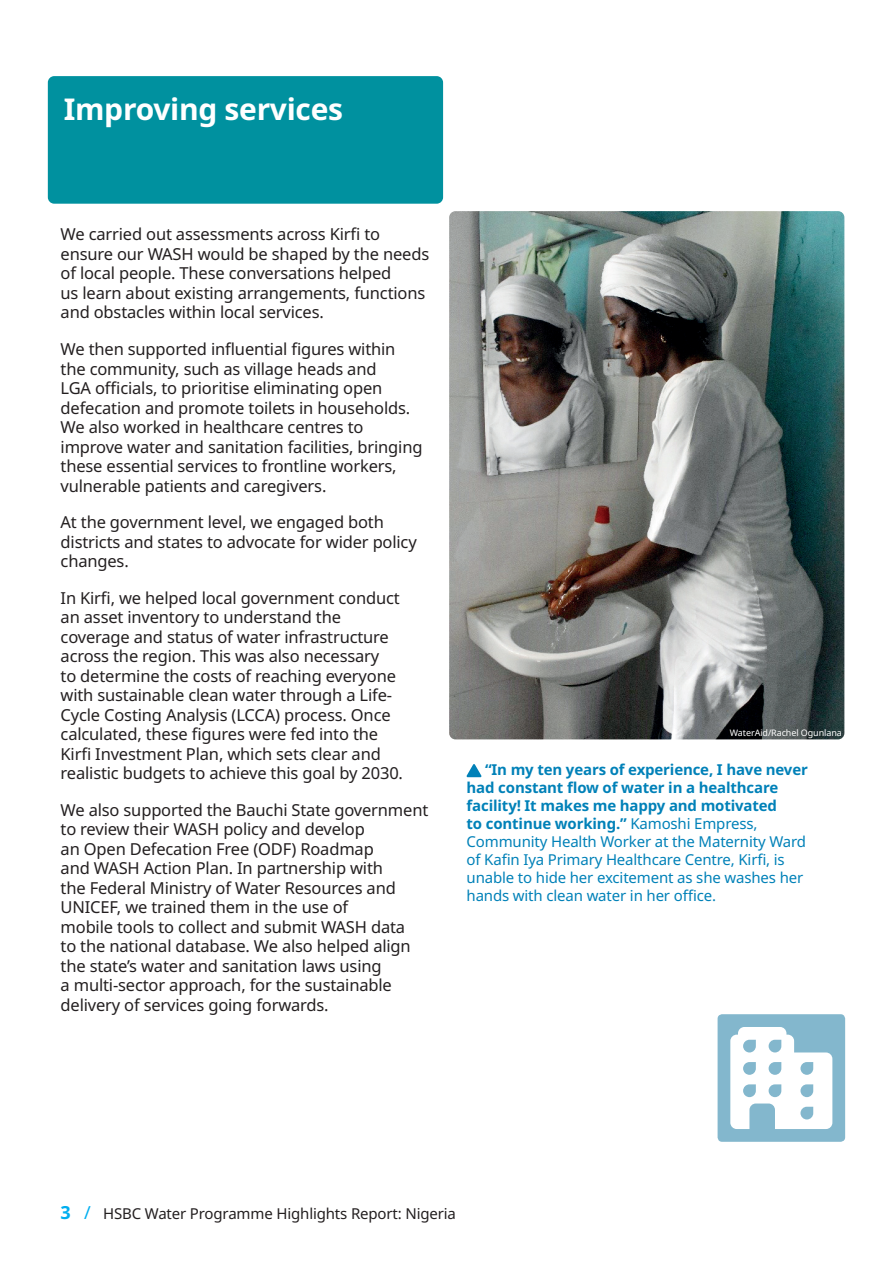
<style>
.page{position:relative;width:893px;height:1263px;background:#fff}
.page>*{position:absolute;margin:0;border:0;box-sizing:border-box;transform-origin:0 0}
.t1{font:700 30px "Noto Sans";letter-spacing:-.01em;color:#fff}
.t2{font:16.5px/19.5px "Noto Sans";letter-spacing:-.01em;color:#231f20}
.t3{font:15px/18px "Noto Sans";letter-spacing:-.01em;color:#0181b8}
.t4{font:15px "Noto Sans";letter-spacing:-.01em;color:#231f20}
.t5{font:9px "Noto Sans";letter-spacing:-.01em;color:#fff}
.s1{font-weight:700}
.s2{font-weight:700;font-size:18px;color:#00aeef}
.s3{font-size:18px;color:#00aeef}
</style>
<div class="page">
<div style="left:48px;top:76px;width:395px;height:128px;background:#00919f;border-radius:6px"></div>
<svg style="left:466px;top:764px;width:16px;height:13px"></svg>
<img style="left:449px;top:211px;width:395px;height:528px">
<div style="left:718px;top:1014px;width:127px;height:128px;background:#83b7cd;border-radius:5px"></div>
<svg style="left:730px;top:1027px;width:102px;height:102px"></svg>
<h1 class="t1" style="left:64px;top:88px;width:281px">Improving services</h1>
<p class="t2" style="left:61px;top:225px;width:370px">We carried out assessments across Kirfi to ensure our WASH would be shaped by the needs of local people. These conversations helped<br>us learn about existing arrangements, functions and obstacles within local services.</p>
<p class="t2" style="left:61px;top:340px;width:363px">We then supported influential figures within the community, such as village heads and<br>LGA officials, to prioritise eliminating open defecation and promote toilets in households.<br>We also worked in healthcare centres to improve water and sanitation facilities, bringing these essential services to frontline workers, vulnerable patients and caregivers.</p>
<p class="t2" style="left:61px;top:513px;width:358px">At the government level, we engaged both districts and states to advocate for wider policy changes.</p>
<p class="t2" style="left:61px;top:588px;width:344px">In Kirfi, we helped local government conduct an asset inventory to understand the coverage and status of water infrastructure across the region. This was also necessary<br>to determine the costs of reaching everyone with sustainable clean water through a Life-Cycle Costing Analysis (LCCA) process. Once calculated, these figures were fed into the Kirfi Investment Plan, which sets clear and realistic budgets to achieve this goal by 2030.</p>
<p class="t2" style="left:61px;top:800px;width:369px">We also supported the Bauchi State government to review their WASH policy and develop<br>an Open Defecation Free (ODF) Roadmap<br>and WASH Action Plan. In partnership with<br>the Federal Ministry of Water Resources and UNICEF, we trained them in the use of<br>mobile tools to collect and submit WASH data<br>to the national database. We also helped align the state’s water and sanitation laws using<br>a multi-sector approach, for the sustainable delivery of services going forwards.</p>
<p class="t5" style="left:730px;top:727px;width:114px">WaterAid/Rachel Ogunlana</p>
<p class="t3" style="left:467px;top:761px;width:343px;text-indent:18px"><span class="s1">“In my ten years of experience, I have never had constant flow of water in a healthcare facility! It makes me happy and motivated<br>to continue working.”</span> Kamoshi Empress, Community Health Worker at the Maternity Ward of Kafin Iya Primary Healthcare Centre, Kirfi, is unable to hide her excitement as she washes her hands with clean water in her office.</p>
<p class="t4" style="left:61px;top:1203px;width:397px"><span class="s2">3</span> <span class="s3">/</span> HSBC Water Programme Highlights Report: Nigeria</p>
</div>
